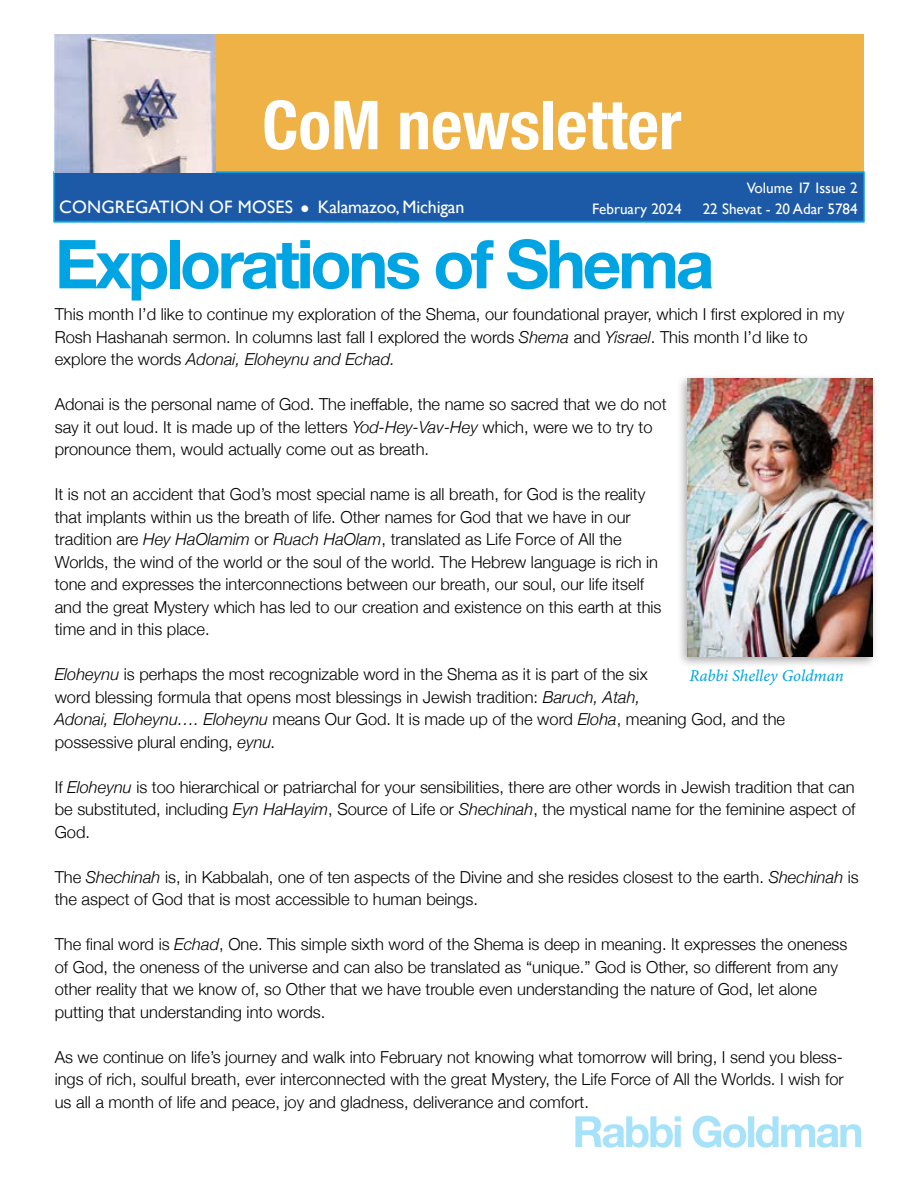
<style>
.page{position:relative;width:918px;height:1188px;background:#fff}
.page>*{position:absolute;margin:0;border:0;box-sizing:border-box;transform-origin:0 0}
.t1{font:700 condensed 67.65px "Helvetica Neue";color:#fff}
.t2{font:700 67.5px "Helvetica Neue";letter-spacing:-.05em;color:#00a4e3}
.t3{font:18px "Gill Sans";letter-spacing:-.01em;color:#fff}
.t4{font:300 16.5px/22.5px "Helvetica Neue";color:#000}
.t5{font:16.5px "Minion Pro It Capt";letter-spacing:-.005em;color:#00a4e3}
.t6{font:15.15px "Gill Sans";color:#fff}
.s1{font-size:27px}
.s2{font-style:italic}
</style>
<div class="page">
<div style="left:676px;top:374px;width:202px;height:294px;background:#000;opacity:.33"></div>
<img style="left:687px;top:379px;width:186px;height:278px">
<svg style="left:575px;top:1116px;width:286px;height:32px"></svg>
<div style="left:216px;top:35px;width:648px;height:138px;background:#eeb246"></div>
<hr style="left:54px;top:221px;width:810px;height:2px;background:#00a4e3">
<div style="left:53px;top:171px;width:812px;height:51px;background:#1c5aa8;border:2px solid #00a4e3"></div>
<img style="left:54px;top:35px;width:162px;height:138px">
<h1 class="t1" style="left:262px;top:69px;width:421px">CoM newsletter</h1>
<p class="t6" style="left:747px;top:179px;width:112px">Volume 17 Issue 2</p>
<p class="t3" style="left:59px;top:197px;width:407px">CONGREGATION OF MOSES <span class="s1">•</span> Kalamazoo, Michigan</p>
<p class="t6" style="left:592px;top:200px;width:91px">February 2024</p>
<p class="t6" style="left:703px;top:200px;width:157px">22 Shevat - 20 Adar 5784</p>
<h2 class="t2" style="left:55px;top:211px;width:661px">Explorations of Shema</h2>
<p class="t4" style="left:55px;top:302px;width:791px">This month I’d like to continue my exploration of the Shema, our foundational prayer, which I first explored in my<br>Rosh Hashanah sermon. In columns last fall I explored the words <span class="s2">Shema</span> and <span class="s2">Yisrael</span>. This month I’d like to explore the words <span class="s2">Adonai, Eloheynu and Echad.</span></p>
<p class="t4" style="left:55px;top:392px;width:613px">Adonai is the personal name of God. The ineffable, the name so sacred that we do not say it out loud. It is made up of the letters <span class="s2">Yod-Hey-Vav-Hey</span> which, were we to try to pronounce them, would actually come out as breath.</p>
<p class="t4" style="left:55px;top:482px;width:608px">It is not an accident that God’s most special name is all breath, for God is the reality that implants within us the breath of life. Other names for God that we have in our tradition are <span class="s2">Hey HaOlamim</span> or <span class="s2">Ruach HaOlam</span>, translated as Life Force of All the Worlds, the wind of the world or the soul of the world. The Hebrew language is rich in tone and expresses the interconnections between our breath, our soul, our life itself and the great Mystery which has led to our creation and existence on this earth at this time and in this place.</p>
<p class="t4" style="left:55px;top:662px;width:732px"><span class="s2">Eloheynu</span> is perhaps the most recognizable word in the Shema as it is part of the six<br>word blessing formula that opens most blessings in Jewish tradition: <span class="s2">Baruch, Atah,<br>Adonai, Eloheynu…. Eloheynu</span> means Our God. It is made up of the word <span class="s2">Eloha</span>, meaning God, and the possessive plural ending, <span class="s2">eynu.</span></p>
<p class="t4" style="left:55px;top:774px;width:802px;text-align:justify">If <span class="s2">Eloheynu</span> is too hierarchical or patriarchal for your sensibilities, there are other words in Jewish tradition that can be substituted, including <span class="s2">Eyn HaHayim</span>, Source of Life or <span class="s2">Shechinah</span>, the mystical name for the feminine aspect of God.</p>
<p class="t4" style="left:55px;top:864px;width:806px">The <span class="s2">Shechinah</span> is, in Kabbalah, one of ten aspects of the Divine and she resides closest to the earth. <span class="s2">Shechinah</span> is the aspect of God that is most accessible to human beings.</p>
<p class="t4" style="left:55px;top:932px;width:794px">The final word is <span class="s2">Echad</span>, One. This simple sixth word of the Shema is deep in meaning. It expresses the oneness of God, the oneness of the universe and can also be translated as “unique.” God is Other, so different from any other reality that we know of, so Other that we have trouble even understanding the nature of God, let alone putting that understanding into words.</p>
<p class="t4" style="left:55px;top:1044px;width:790px;text-align:justify">As we continue on life’s journey and walk into February not knowing what tomorrow will bring, I send you bless&shy;ings of rich, soulful breath, ever interconnected with the great Mystery, the Life Force of All the Worlds. I wish for us all a month of life and peace, joy and gladness, deliverance and comfort.</p>
<p class="t5" style="left:690px;top:666px;width:156px">Rabbi Shelley Goldman</p>
</div>
